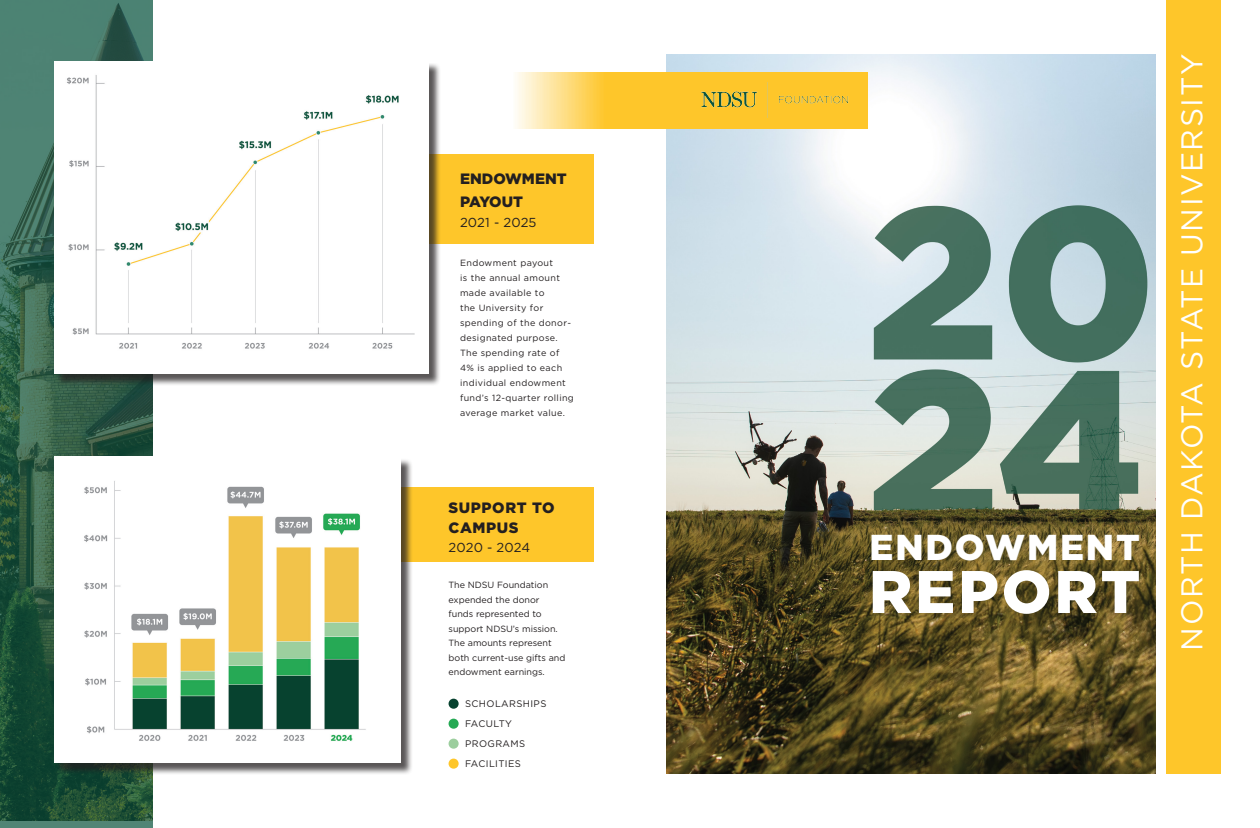
<style>
.page{position:relative;width:1260px;height:828px;background:#fff}
.page>*{position:absolute;margin:0;border:0;box-sizing:border-box;transform-origin:0 0}
.t1{font:900 60px "Gotham";letter-spacing:.05em;color:#fff}
.t2{font:900 36px "Gotham";letter-spacing:.05em;color:#fff}
.t3{font:30px "Gotham";letter-spacing:.05em;color:#fff}
.t4{font:900 15px "Gotham";color:#231f20}
.t5{font:900 15px "Gotham";letter-spacing:.04em;color:#231f20}
.t6{font:13px "Gotham";letter-spacing:.01em;color:#231f20}
.t7{font:9.5px "Gotham";letter-spacing:.04em;color:#231f20}
.t8{font:9.5px "Gotham";letter-spacing:.02em;color:#231f20}
.t9{font:9px/15px "Gotham";letter-spacing:.04em;color:#231f20}
.t10{font:9px/14.5px "Gotham";color:#231f20}
</style>
<div class="page">
<div style="left:405px;top:155px;width:189px;height:89px;background:#fec62a"></div>
<div style="left:384px;top:487px;width:210px;height:75px;background:#fec62a"></div>
<div style="left:1166px;top:0;width:54px;height:774px;background:#fec62a"></div>
<img style="left:666px;top:54px;width:490px;height:720px">
<svg style="left:517px;top:72px;width:351px;height:56px;background:#fecf4d"></svg>
<img style="left:693px;top:83px;width:162px;height:34px">
<div style="left:449px;top:699px;width:10px;height:10px;background:#07422f;border-radius:50%"></div>
<div style="left:449px;top:719px;width:10px;height:10px;background:#25a954;border-radius:50%"></div>
<div style="left:449px;top:739px;width:10px;height:10px;background:#9cce9e;border-radius:50%"></div>
<div style="left:449px;top:759px;width:10px;height:10px;background:#fec62a;border-radius:50%"></div>
<svg style="left:0;top:0;width:153px;height:828px;background:#33634e"></svg>
<div style="left:56px;top:458px;width:357px;height:317px;background:#231f20;opacity:.75"></div>
<img style="left:54px;top:456px;width:346px;height:306px">
<div style="left:56px;top:63px;width:385px;height:323px;background:#231f20;opacity:.75"></div>
<img style="left:54px;top:61px;width:375px;height:313px">
<p class="t4" style="left:460px;top:168px;width:108px">ENDOWMENT</p>
<p class="t4" style="left:460px;top:191px;width:64px">PAYOUT</p>
<p class="t6" style="left:460px;top:214px;width:78px">2021 - 2025</p>
<p class="t9" style="left:460px;top:255px;width:115px">Endowment payout<br>is the annual amount made available to<br>the University for spending of the donor&shy;designated purpose.<br>The spending rate of<br>4% is applied to each individual endowment fund’s 12-quarter rolling average market value.</p>
<p class="t5" style="left:449px;top:497px;width:107px">SUPPORT TO</p>
<p class="t4" style="left:449px;top:517px;width:72px">CAMPUS</p>
<p class="t6" style="left:449px;top:539px;width:83px">2020 - 2024</p>
<p class="t10" style="left:449px;top:578px;width:118px">The NDSU Foundation expended the donor funds represented to support NDSU’s mission.<br>The amounts represent both current-use gifts and endowment earnings.</p>
<p class="t7" style="left:465px;top:697px;width:83px">SCHOLARSHIPS</p>
<p class="t8" style="left:465px;top:717px;width:48px">FACULTY</p>
<p class="t7" style="left:465px;top:737px;width:62px">PROGRAMS</p>
<p class="t7" style="left:465px;top:757px;width:57px">FACILITIES</p>
<p class="t2" style="left:869px;top:522px;width:272px">ENDOWMENT</p>
<p class="t1" style="left:869px;top:550px;width:273px">REPORT</p>
<p class="t3" style="left:1173px;top:651px;width:598px;rotate:-90deg">NORTH DAKOTA STATE UNIVERSITY</p>
</div>
